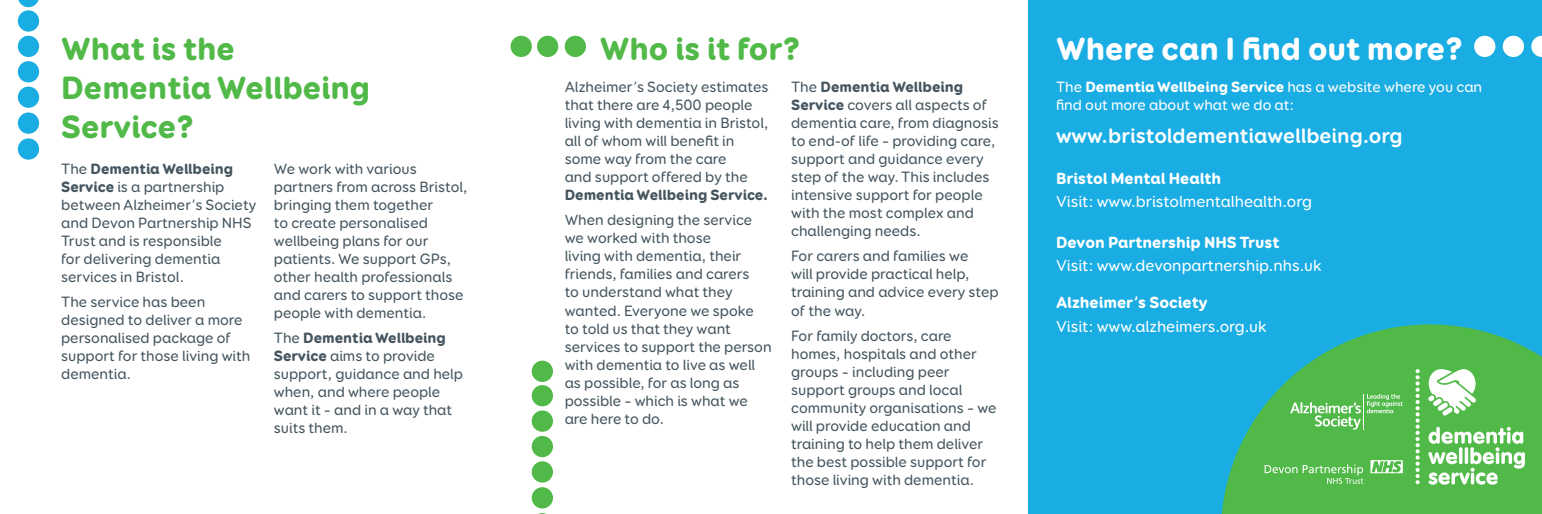
<style>
.page{position:relative;width:1542px;height:514px;background:#fff}
.page>*{position:absolute;margin:0;border:0;box-sizing:border-box;transform-origin:0 0}
.t1{font:900 32.5px/39px "Booster Next FY";color:#51b948}
.t2{font:900 32.5px "Booster Next FY";color:#fff}
.t3{font:700 21.25px "Booster Next FY";color:#fff}
.t4{font:500 16.25px "Booster Next FY";color:#fff}
.t5{font:900 16.25px "Booster Next FY";color:#fff}
.t6{font:500 15px/18px "Booster Next FY";color:#45555f}
.t7{font:500 15px/18px "Booster Next FY";color:#fff}
.s1{font-weight:900}
</style>
<div class="page">
<div style="left:1028px;top:0;width:513px;height:514px;background:#1aade4"></div>
<svg style="left:18px;top:0;width:21px;height:7px"></svg>
<div style="left:531px;top:361px;width:22px;height:21px;background:#51b948;border-radius:50%"></div>
<div style="left:18px;top:10px;width:21px;height:22px;background:#1aade4;border-radius:50%"></div>
<div style="left:531px;top:385px;width:22px;height:21px;background:#51b948;border-radius:50%"></div>
<div style="left:18px;top:36px;width:21px;height:21px;background:#1aade4;border-radius:50%"></div>
<div style="left:531px;top:410px;width:22px;height:22px;background:#51b948;border-radius:50%"></div>
<div style="left:18px;top:61px;width:21px;height:21px;background:#1aade4;border-radius:50%"></div>
<div style="left:531px;top:436px;width:22px;height:21px;background:#51b948;border-radius:50%"></div>
<div style="left:18px;top:87px;width:21px;height:21px;background:#1aade4;border-radius:50%"></div>
<div style="left:531px;top:461px;width:22px;height:21px;background:#51b948;border-radius:50%"></div>
<div style="left:564px;top:36px;width:22px;height:21px;background:#51b948;border-radius:50%"></div>
<div style="left:18px;top:112px;width:21px;height:22px;background:#1aade4;border-radius:50%"></div>
<div style="left:531px;top:487px;width:22px;height:21px;background:#51b948;border-radius:50%"></div>
<div style="left:537px;top:36px;width:21px;height:21px;background:#51b948;border-radius:50%"></div>
<div style="left:18px;top:138px;width:21px;height:22px;background:#1aade4;border-radius:50%"></div>
<div style="left:510px;top:36px;width:22px;height:21px;background:#51b948;border-radius:50%"></div>
<svg style="left:1531px;top:36px;width:10px;height:21px"></svg>
<div style="left:1502px;top:36px;width:21px;height:21px;background:#fff;border-radius:50%"></div>
<div style="left:1474px;top:36px;width:21px;height:21px;background:#fff;border-radius:50%"></div>
<svg style="left:1221px;top:324px;width:320px;height:190px;fill:#51b948"></svg>
<svg style="left:1428px;top:427px;width:96px;height:57px;background:#92d38c"></svg>
<svg style="left:1415px;top:369px;width:4px;height:115px"></svg>
<svg style="left:1428px;top:369px;width:47px;height:46px;background:#c8e8c5"></svg>
<svg style="left:1264px;top:464px;width:99px;height:20px;background:#6bc364"></svg>
<svg style="left:1370px;top:452px;width:32px;height:29px"></svg>
<svg style="left:1366px;top:394px;width:36px;height:19px"></svg>
<svg style="left:1290px;top:402px;width:70px;height:27px;background:#7fcb78"></svg>
<hr style="left:1363px;top:394px;width:1px;height:35px;background:#fff">
<p class="t1" style="left:61px;top:30px;width:310px">What is the<br>Dementia Wellbeing<br>Service?</p>
<p class="t1" style="left:600px;top:30px;width:202px">Who is it for?</p>
<p class="t2" style="left:1056px;top:28px;width:409px">Where can I find out more?</p>
<p class="t6" style="left:564px;top:78px;width:205px">Alzheimer’s Society estimates that there are 4,500 people living with dementia in Bristol, all of whom will benefit in some way from the care<br>and support offered by the<br><span class="s1">Dementia Wellbeing Service.</span></p>
<p class="t6" style="left:564px;top:211px;width:208px">When designing the service we worked with those<br>living with dementia, their friends, families and carers<br>to understand what they wanted. Everyone we spoke to told us that they want services to support the person with dementia to live as well as possible, for as long as possible – which is what we are here to do.</p>
<p class="t6" style="left:791px;top:78px;width:209px">The <span class="s1">Dementia Wellbeing<br>Service</span> covers all aspects of dementia care, from diagnosis to end-of life – providing care, support and guidance every step of the way. This includes intensive support for people with the most complex and challenging needs.</p>
<p class="t6" style="left:791px;top:247px;width:209px">For carers and families we<br>will provide practical help, training and advice every step of the way.</p>
<p class="t6" style="left:791px;top:326px;width:207px">For family doctors, care homes, hospitals and other groups – including peer support groups and local community organisations – we will provide education and training to help them deliver the best possible support for those living with dementia.</p>
<p class="t7" style="left:1056px;top:78px;width:428px">The <span class="s1">Dementia Wellbeing Service</span> has a website where you can find out more about what we do at:</p>
<p class="t3" style="left:1056px;top:122px;width:348px">www.bristoldementiawellbeing.org</p>
<p class="t6" style="left:61px;top:160px;width:197px">The <span class="s1">Dementia Wellbeing<br>Service</span> is a partnership between Alzheimer’s Society and Devon Partnership NHS<br>Trust and is responsible<br>for delivering dementia services in Bristol.</p>
<p class="t6" style="left:61px;top:293px;width:191px">The service has been designed to deliver a more personalised package of support for those living with dementia.</p>
<p class="t6" style="left:274px;top:160px;width:195px">We work with various partners from across Bristol, bringing them together<br>to create personalised wellbeing plans for our patients. We support GPs, other health professionals and carers to support those people with dementia.</p>
<p class="t6" style="left:274px;top:329px;width:191px">The <span class="s1">Dementia Wellbeing<br>Service</span> aims to provide support, guidance and help when, and where people want it – and in a way that suits them.</p>
<p class="t5" style="left:1056px;top:168px;width:167px">Bristol Mental Health</p>
<p class="t4" style="left:1056px;top:192px;width:257px">Visit: www.bristolmentalhealth.org</p>
<p class="t5" style="left:1056px;top:232px;width:225px">Devon Partnership NHS Trust</p>
<p class="t4" style="left:1056px;top:256px;width:267px">Visit: www.devonpartnership.nhs.uk</p>
<p class="t5" style="left:1056px;top:292px;width:153px">Alzheimer’s Society</p>
<p class="t4" style="left:1056px;top:316px;width:212px">Visit: www.alzheimers.org.uk</p>
</div>
